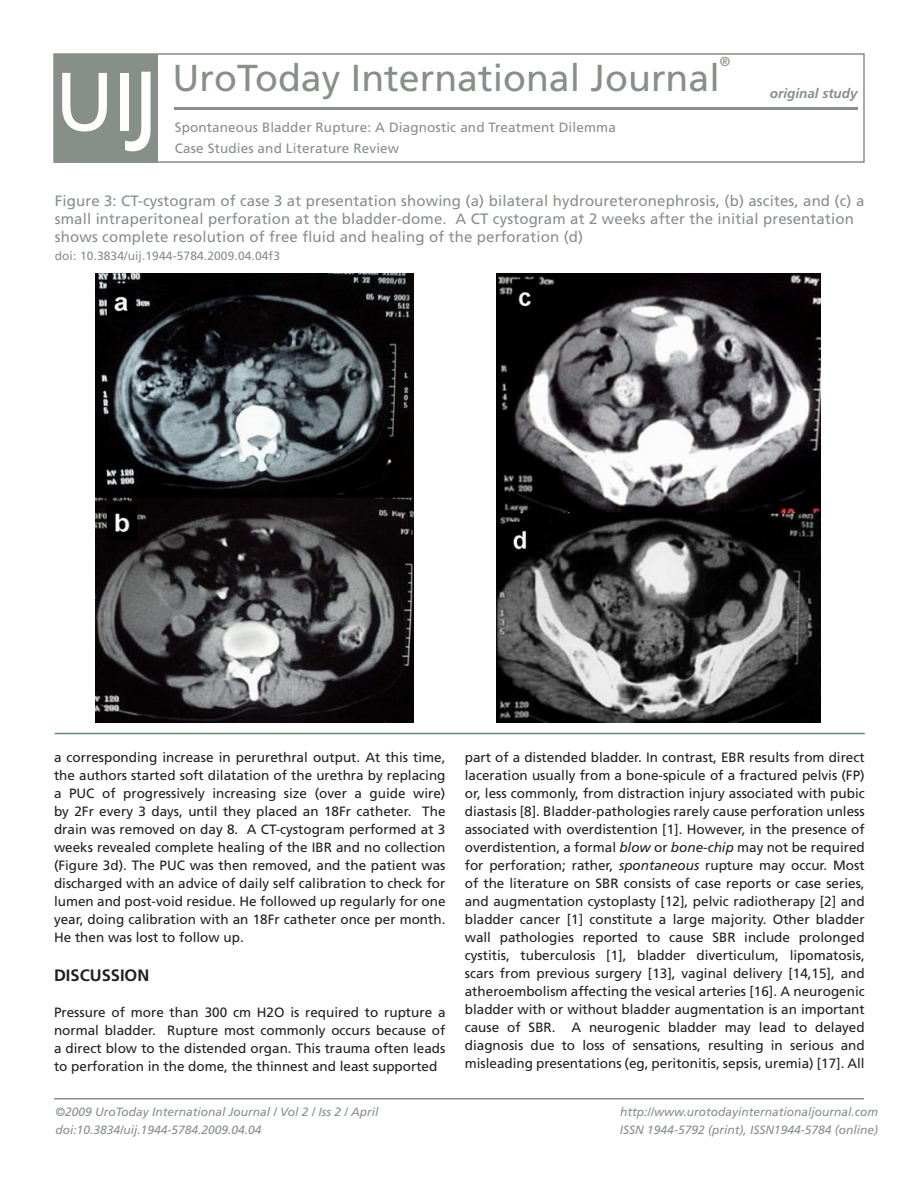
<style>
.page{position:relative;width:918px;height:1188px;background:#fff}
.page>*{position:absolute;margin:0;border:0;box-sizing:border-box;transform-origin:0 0}
.t1{font:82.5px "Frutiger LT Std";color:#fff}
.t2{font:37.5px "Frutiger LT Std";color:#869088}
.t3{font:700 16.5px "Frutiger LT Std";color:#231f20}
.t4{font:15px/18px "Frutiger LT Std";letter-spacing:.01em;color:#869088}
.t5{font:13.5px/18px "Frutiger LT Std";color:#231f20;text-align:justify}
.t6{font:13.5px/21px "Frutiger LT Std";letter-spacing:.01em;color:#869088}
.t7{font:italic 700 13.5px "Frutiger LT Std";color:#869088}
.t8{font:13.05px "Frutiger LT Std";color:#869088}
.t9{font:italic 12px/18px "Frutiger LT Std";color:#869088}
.t10{font:12px "Frutiger LT Std";letter-spacing:.01em;color:#869088}
.s1{font-size:112.2px}
.s2{font-style:italic}
</style>
<div class="page">
<hr style="left:54px;top:1098px;width:810px;height:2px;background:#869088">
<hr style="left:174px;top:107px;width:684px;height:3px;background:#869088">
<hr style="left:55px;top:733px;width:810px;height:1px;background:#628a71">
<img style="left:95px;top:273px;width:319px;height:450px">
<img style="left:496px;top:273px;width:325px;height:450px">
<div style="left:54px;top:54px;width:103px;height:108px;background:#869088"></div>
<div style="left:53px;top:53px;width:812px;height:110px;border:2px solid #869088"></div>
<h1 class="t1" style="left:55px;top:53px;width:106px">UI<span class="s1">J</span></h1>
<p class="t8" style="left:720px;top:53px;width:12px">®</p>
<h2 class="t2" style="left:172px;top:56px;width:549px">UroToday International Journal</h2>
<p class="t6" style="left:175px;top:117px;width:442px">Spontaneous Bladder Rupture: A Diagnostic and Treatment Dilemma<br>Case Studies and Literature Review</p>
<p class="t7" style="left:770px;top:86px;width:89px">original study</p>
<p class="t4" style="left:55px;top:192px;width:811px">Figure 3: CT-cystogram of case 3 at presentation showing (a) bilateral hydroureteronephrosis, (b) ascites, and (c) a small intraperitoneal perforation at the bladder-dome. A CT cystogram at 2 weeks after the initial presentation shows complete resolution of free fluid and healing of the perforation (d)</p>
<p class="t10" style="left:55px;top:249px;width:227px">doi: 10.3834/uij.1944-5784.2009.04.04f3</p>
<p class="t5" style="left:54px;top:749px;width:393px">a corresponding increase in perurethral output. At this time, the authors started soft dilatation of the urethra by replacing a PUC of progressively increasing size (over a guide wire) by 2Fr every 3 days, until they placed an 18Fr catheter. The drain was removed on day 8. A CT-cystogram performed at 3 weeks revealed complete healing of the IBR and no collection (Figure 3d). The PUC was then removed, and the patient was discharged with an advice of daily self calibration to check for lumen and post-void residue. He followed up regularly for one year, doing calibration with an 18Fr catheter once per month.<br>He then was lost to follow up.</p>
<p class="t3" style="left:54px;top:966px;width:97px">DISCUSSION</p>
<p class="t5" style="left:54px;top:1004px;width:393px">Pressure of more than 300 cm H2O is required to rupture a normal bladder. Rupture most commonly occurs because of a direct blow to the distended organ. This trauma often leads to perforation in the dome, the thinnest and least supported</p>
<p class="t5" style="left:465px;top:749px;width:401px">part of a distended bladder. In contrast, EBR results from direct laceration usually from a bone-spicule of a fractured pelvis (FP) or, less commonly, from distraction injury associated with pubic diastasis [8]. Bladder-pathologies rarely cause perforation unless associated with overdistention [1]. However, in the presence of overdistention, a formal <span class="s2">blow</span> or <span class="s2">bone-chip</span> may not be required for perforation; rather, <span class="s2">spontaneous</span> rupture may occur. Most of the literature on SBR consists of case reports or case series, and augmentation cystoplasty [12], pelvic radiotherapy [2] and bladder cancer [1] constitute a large majority. Other bladder wall pathologies reported to cause SBR include prolonged cystitis, tuberculosis [1], bladder diverticulum, lipomatosis, scars from previous surgery [13], vaginal delivery [14,15], and atheroembolism affecting the vesical arteries [16]. A neurogenic bladder with or without bladder augmentation is an important cause of SBR. A neurogenic bladder may lead to delayed diagnosis due to loss of sensations, resulting in serious and misleading presentations (eg, peritonitis, sepsis, uremia) [17]. All</p>
<p class="t9" style="left:56px;top:1103px;width:325px">©2009 UroToday International Journal / Vol 2 / Iss 2 / April doi:10.3834/uij.1944-5784.2009.04.04</p>
<p class="t9" style="left:620px;top:1103px;width:260px">http://www.urotodayinternationaljournal.com<br>ISSN 1944-5792 (print), ISSN1944-5784 (online)</p>
</div>
